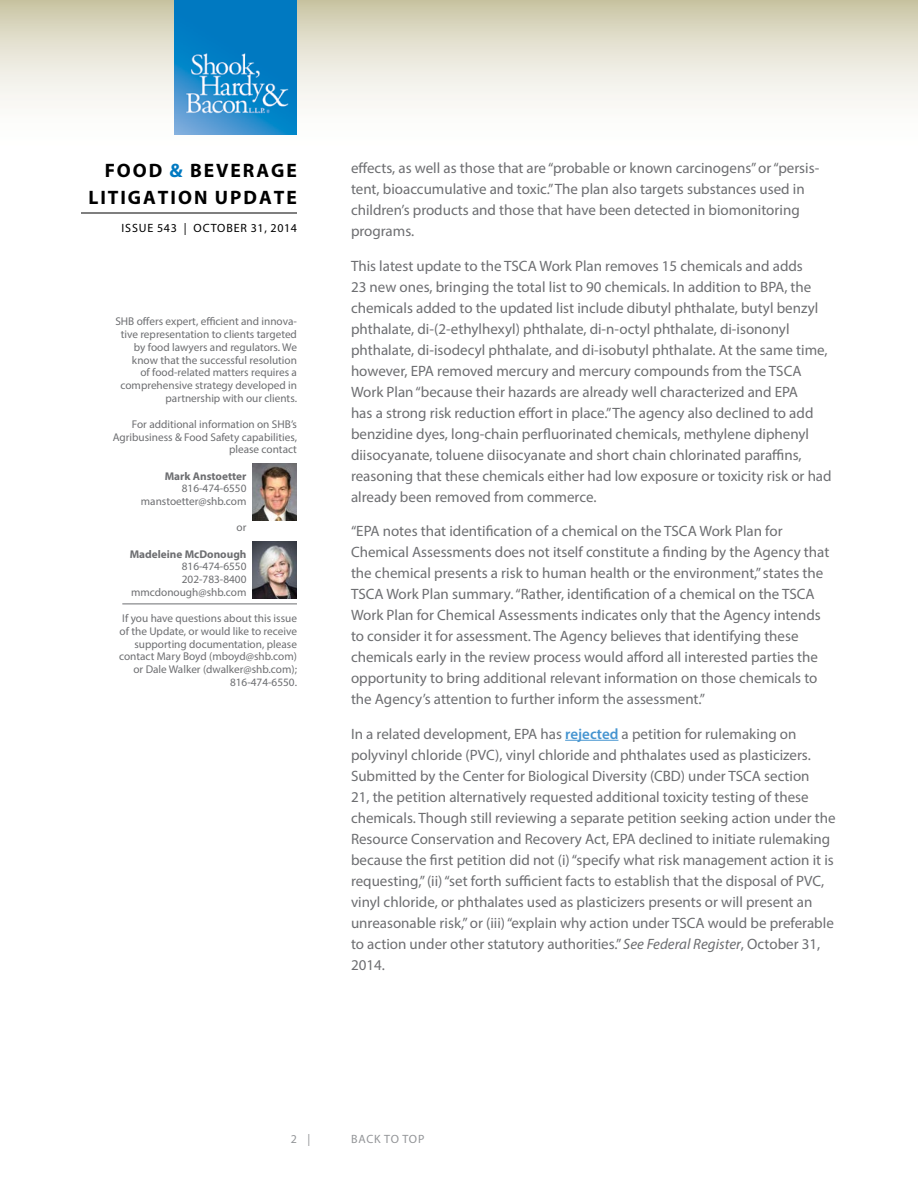
<style>
.page{position:relative;width:918px;height:1188px;background:#fff}
.page>*{position:absolute;margin:0;border:0;box-sizing:border-box;transform-origin:0 0}
.t1{font:700 19.5px/27px "Myriad Pro";letter-spacing:.1em;color:#000}
.t2{font:15px/21px "Myriad Pro";color:#6d6e71}
.t3{font:12px "Myriad Pro";letter-spacing:.07em;color:#000}
.t4{font:12px "Myriad Pro";letter-spacing:.07em;color:#939598}
.t5{font:11.25px/12.8px "Myriad Pro";color:#6d6e71;text-align:right}
.t6{font:700 11.25px "Myriad Pro";color:#6d6e71}
.s1{color:#0079c1}
.s2{font-weight:600;color:#4594d0}
.s3{font-style:italic}
</style>
<div class="page">
<svg style="left:0;top:0;width:918px;height:135px"></svg>
<hr style="left:81px;top:213px;width:216px;height:1px;background:#000">
<img style="left:175px;top:0;width:122px;height:135px">
<hr style="left:565px;top:740px;width:53px;height:1px;background:#4594d0">
<hr style="left:122px;top:604px;width:175px;height:1px;background:#6d6e71">
<img style="left:253px;top:541px;width:44px;height:57px">
<img style="left:253px;top:464px;width:44px;height:57px">
<h1 class="t1" style="left:88px;top:156px;width:210px;text-indent:16px">Food <span class="s1">&amp;</span> Beverage<br>Litigation UPDATE</h1>
<p class="t3" style="left:122px;top:221px;width:177px">Issue 543 | OCTOBER 31, 2014</p>
<p class="t5" style="left:115px;top:315px;width:183px">SHB offers expert, efficient and innova&shy;tive representation to clients targeted by food lawyers and regulators. We know that the successful resolution<br>of food-related matters requires a comprehensive strategy developed in partnership with our clients.</p>
<p class="t5" style="left:113px;top:418px;width:186px">For additional information on SHB’s<br>Agribusiness &amp; Food Safety capabilities, please contact</p>
<p class="t6" style="left:165px;top:469px;width:83px">Mark Anstoetter</p>
<p class="t5" style="left:141px;top:482px;width:107px">816-474-6550 manstoetter@shb.com</p>
<p class="t5" style="left:237px;top:521px;width:11px">or</p>
<p class="t6" style="left:130px;top:547px;width:118px">Madeleine McDonough</p>
<p class="t5" style="left:131px;top:560px;width:117px">816-474-6550<br>202-783-8400 mmcdonough@shb.com</p>
<p class="t5" style="left:119px;top:612px;width:179px">If you have questions about this issue of the Update, or would like to receive supporting documentation, please contact Mary Boyd (mboyd@shb.com) or Dale Walker (dwalker@shb.com);<br>816-474-6550.</p>
<p class="t2" style="left:351px;top:157px;width:470px">effects, as well as those that are “probable or known carcinogens” or “persis&shy;tent, bioaccumulative and toxic.” The plan also targets substances used in children’s products and those that have been detected in biomonitoring programs.</p>
<p class="t2" style="left:351px;top:255px;width:482px">This latest update to the TSCA Work Plan removes 15 chemicals and adds<br>23 new ones, bringing the total list to 90 chemicals. In addition to BPA, the chemicals added to the updated list include dibutyl phthalate, butyl benzyl phthalate, di-(2-ethylhexyl) phthalate, di-n-octyl phthalate, di-isononyl phthalate, di-isodecyl phthalate, and di-isobutyl phthalate. At the same time, however, EPA removed mercury and mercury compounds from the TSCA Work Plan “because their hazards are already well characterized and EPA<br>has a strong risk reduction effort in place.” The agency also declined to add benzidine dyes, long-chain perfluorinated chemicals, methylene diphenyl diisocyanate, toluene diisocyanate and short chain chlorinated paraffins, reasoning that these chemicals either had low exposure or toxicity risk or had already been removed from commerce.</p>
<p class="t2" style="left:351px;top:520px;width:480px">“EPA notes that identification of a chemical on the TSCA Work Plan for Chemical Assessments does not itself constitute a finding by the Agency that the chemical presents a risk to human health or the environment,” states the TSCA Work Plan summary. “Rather, identification of a chemical on the TSCA Work Plan for Chemical Assessments indicates only that the Agency intends to consider it for assessment. The Agency believes that identifying these chemicals early in the review process would afford all interested parties the opportunity to bring additional relevant information on those chemicals to the Agency’s attention to further inform the assessment.”</p>
<p class="t2" style="left:351px;top:723px;width:486px">In a related development, EPA has <span class="s2">rejected</span> a petition for rulemaking on polyvinyl chloride (PVC), vinyl chloride and phthalates used as plasticizers.<br>Submitted by the Center for Biological Diversity (CBD) under TSCA section<br>21, the petition alternatively requested additional toxicity testing of these chemicals. Though still reviewing a separate petition seeking action under the Resource Conservation and Recovery Act, EPA declined to initiate rulemaking because the first petition did not (i) “specify what risk management action it is requesting,” (ii) “set forth sufficient facts to establish that the disposal of PVC, vinyl chloride, or phthalates used as plasticizers presents or will present an unreasonable risk,” or (iii) “explain why action under TSCA would be preferable to action under other statutory authorities.” <span class="s3">See Federal Register</span>, October 31, 2014.</p>
<p class="t4" style="left:291px;top:1132px;width:21px">2 |</p>
<p class="t4" style="left:351px;top:1132px;width:67px">back to top</p>
</div>
